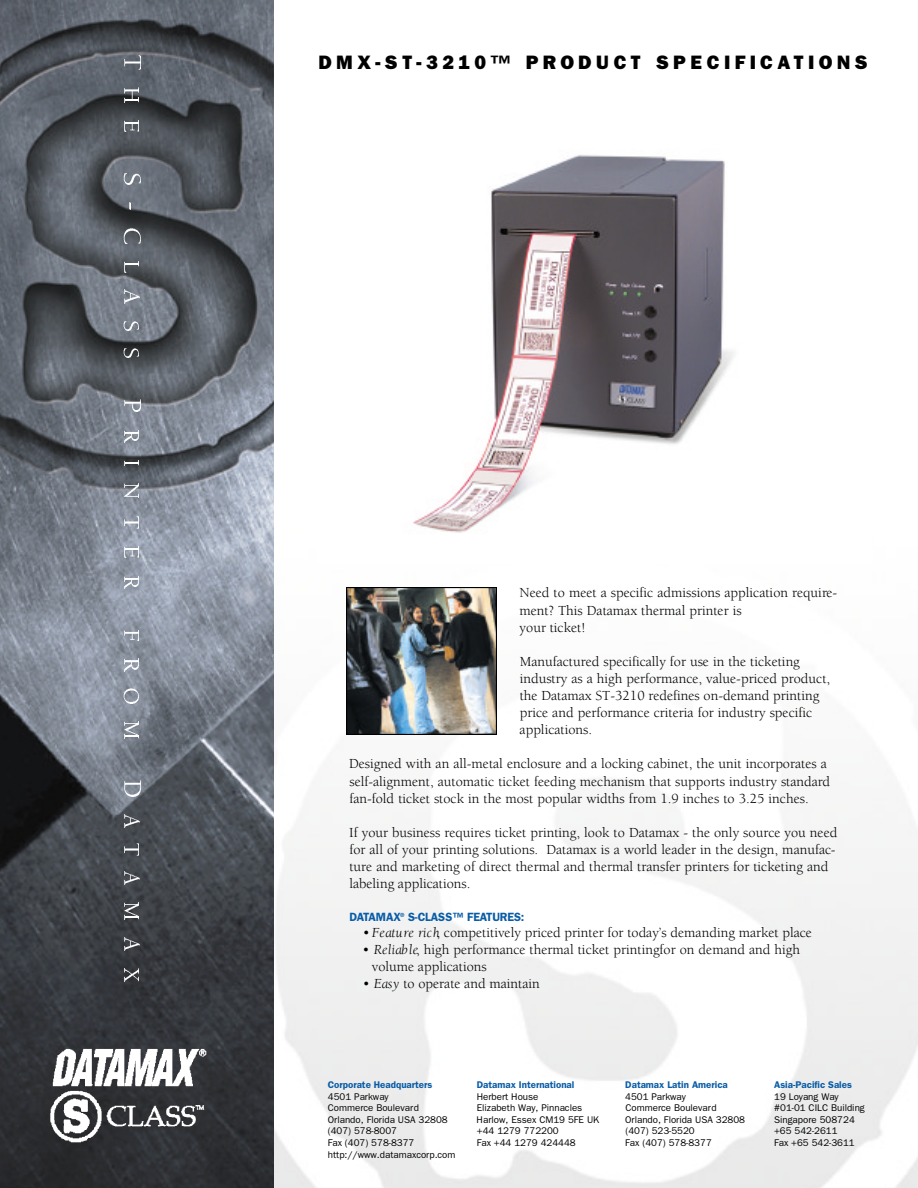
<style>
.page{position:relative;width:918px;height:1188px;background:#fff}
.page>*{position:absolute;margin:0;border:0;box-sizing:border-box;transform-origin:0 0}
.t1{font:800 19.5px "Franklin Gothic";letter-spacing:.23em;color:#000}
.t2{font:14.25px/17.1px "Berkeley";color:#000}
.t3{font:600 12px "Franklin Gothic";letter-spacing:-.015em;color:#095ca6}
.t4{font:9.75px/11.7px "Franklin Gothic";color:#000}
.t5{font:600 9.75px "Franklin Gothic";color:#095ca6}
.s1{font-style:italic}
</style>
<div class="page">
<img style="left:274px;top:587px;width:644px;height:601px">
<img style="left:413px;top:155px;width:322px;height:378px">
<img style="left:0;top:0;width:274px;height:1188px">
<img style="left:42px;top:1041px;width:173px;height:109px">
<img style="left:346px;top:588px;width:151px;height:147px">
<img style="left:116px;top:56px;width:25px;height:14px">
<img style="left:116px;top:87px;width:22px;height:15px">
<img style="left:116px;top:120px;width:22px;height:12px">
<img style="left:116px;top:174px;width:25px;height:10px">
<svg style="left:128px;top:202px;width:3px;height:7px"></svg>
<img style="left:116px;top:228px;width:25px;height:15px">
<img style="left:116px;top:262px;width:22px;height:11px">
<img style="left:116px;top:290px;width:23px;height:13px">
<img style="left:116px;top:321px;width:23px;height:9px">
<img style="left:116px;top:348px;width:23px;height:9px">
<img style="left:116px;top:399px;width:25px;height:13px">
<img style="left:116px;top:430px;width:22px;height:12px">
<img style="left:116px;top:460px;width:22px;height:6px">
<img style="left:116px;top:484px;width:22px;height:14px">
<img style="left:116px;top:517px;width:22px;height:11px">
<img style="left:116px;top:546px;width:22px;height:12px">
<img style="left:116px;top:576px;width:22px;height:12px">
<img style="left:116px;top:630px;width:22px;height:11px">
<img style="left:116px;top:659px;width:22px;height:12px">
<img style="left:116px;top:689px;width:23px;height:14px">
<img style="left:116px;top:722px;width:22px;height:16px">
<img style="left:116px;top:781px;width:25px;height:16px">
<img style="left:116px;top:814px;width:23px;height:14px">
<img style="left:116px;top:844px;width:22px;height:11px">
<img style="left:116px;top:871px;width:23px;height:14px">
<img style="left:116px;top:903px;width:22px;height:17px">
<img style="left:116px;top:937px;width:23px;height:14px">
<img style="left:116px;top:968px;width:22px;height:13px">
<h1 class="t1" style="left:319px;top:56px;width:551px">DMX-ST-3210™ PRODUCT SPECIFICAT I O N S</h1>
<p class="t2" style="left:519px;top:586px;width:320px">Need to meet a specific admissions application require&shy;ment? This Datamax thermal printer is<br>your ticket!</p>
<p class="t2" style="left:520px;top:654px;width:312px">Manufactured specifically for use in the ticketing industry as a high performance, value-priced product, the Datamax ST-3210 redefines on-demand printing price and performance criteria for industry specific applications.</p>
<p class="t2" style="left:349px;top:757px;width:483px">Designed with an all-metal enclosure and a locking cabinet, the unit incorporates a self-alignment, automatic ticket feeding mechanism that supports industry standard fan-fold ticket stock in the most popular widths from 1.9 inches to 3.25 inches.</p>
<p class="t2" style="left:349px;top:825px;width:490px">If your business requires ticket printing, look to Datamax - the only source you need for all of your printing solutions. Datamax is a world leader in the design, manufac&shy;ture and marketing of direct thermal and thermal transfer printers for ticketing and labeling applications.</p>
<p class="t3" style="left:349px;top:912px;width:177px">D ATA M A X<sup>®</sup> S-CLASS™ FEAT U R E S :</p>
<p class="t2" style="left:363px;top:925px;width:451px">•<span class="s1">Feature rich</span>, competitively priced printer for today’s demanding market place</p>
<p class="t2" style="left:372px;top:942px;width:430px;text-indent:-9px">• <span class="s1">Reliable</span>, high performance thermal ticket printingfor on demand and high volume applications</p>
<p class="t2" style="left:363px;top:976px;width:179px">• <span class="s1">Easy</span> to operate and maintain</p>
<p class="t5" style="left:328px;top:1081px;width:106px">Corporate Headquarters</p>
<p class="t4" style="left:328px;top:1091px;width:129px">4501 Parkway<br>Commerce Boulevard<br>Orlando, Florida USA 32808 (407) 578-8007<br>Fax (407) 578-8377 http://www.datamaxcorp.com</p>
<p class="t5" style="left:477px;top:1081px;width:99px">Datamax International</p>
<p class="t4" style="left:477px;top:1091px;width:124px">Herbert House<br>Elizabeth Way, Pinnacles<br>Harlow, Essex CM19 5FE UK +44 1279 772200<br>Fax +44 1279 424448</p>
<p class="t5" style="left:625px;top:1081px;width:104px">Datamax Latin America</p>
<p class="t4" style="left:625px;top:1091px;width:121px">4501 Parkway<br>Commerce Boulevard<br>Orlando, Florida USA 32808 (407) 523-5520<br>Fax (407) 578-8377</p>
<p class="t5" style="left:774px;top:1081px;width:79px">Asia-Pacific Sales</p>
<p class="t4" style="left:774px;top:1091px;width:92px">19 Loyang Way #01-01 CILC Building<br>Singapore 508724 +65 542-2611<br>Fax +65 542-3611</p>
</div>
